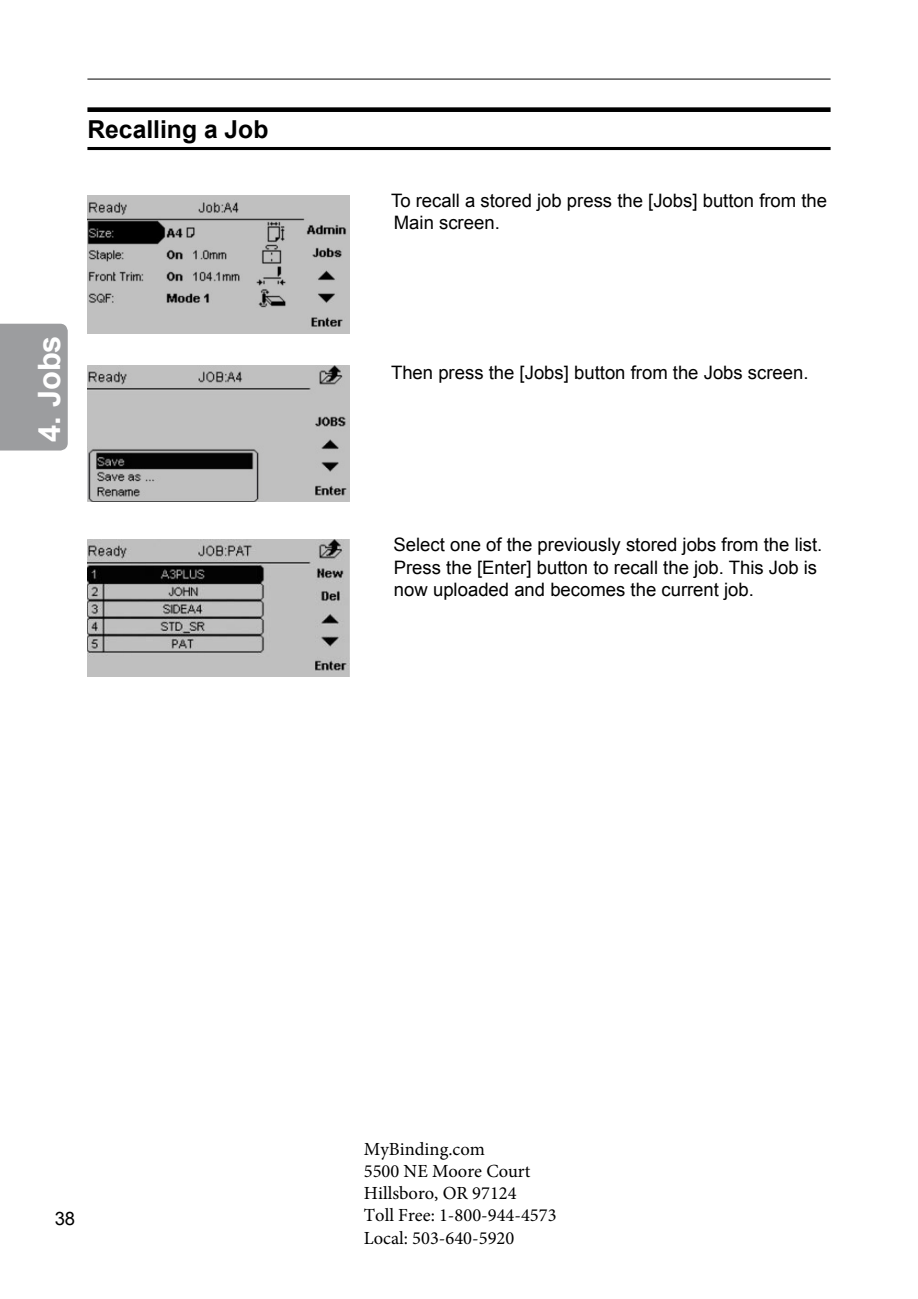
<style>
.page{position:relative;width:918px;height:1299px;background:#fff}
.page>*{position:absolute;margin:0;border:0;box-sizing:border-box;transform-origin:0 0}
.t1{font:700 30.9px "Arial";color:#fff}
.t2{font:700 24.6px "Arial";color:#000}
.t3{font:18.45px/22.2px "Arial";color:#000}
.t4{font:18.45px/22.2px "Minion Pro";color:#000}
</style>
<div class="page">
<hr style="left:87px;top:79px;width:744px;height:1px;background:#000">
<div style="left:0;top:324px;width:68px;height:126px;background:#9c9d9f"></div>
<div style="left:87px;top:107px;width:744px;height:5px;background:#000"></div>
<hr style="left:87px;top:147px;width:744px;height:3px;background:#000">
<img style="left:87px;top:539px;width:263px;height:137px">
<img style="left:87px;top:365px;width:263px;height:137px">
<img style="left:87px;top:195px;width:263px;height:138px">
<h2 class="t2" style="left:87px;top:113px;width:183px">Recalling a Job</h2>
<h1 class="t1" style="left:29px;top:442px;width:108px;rotate:-90deg">4. Jobs</h1>
<p class="t3" style="left:391px;top:189px;width:438px">To recall a stored job press the [Jobs] button from the<br>Main screen.</p>
<p class="t3" style="left:391px;top:361px;width:419px">Then press the [Jobs] button from the Jobs screen.</p>
<p class="t3" style="left:394px;top:534px;width:430px">Select one of the previously stored jobs from the list.<br>Press the [Enter] button to recall the job. This Job is now uploaded and becomes the current job.</p>
<p class="t3" style="left:55px;top:1207px;width:22px">38</p>
<p class="t4" style="left:364px;top:1137px;width:194px">MyBinding.com<br>5500 NE Moore Court<br>Hillsboro, OR 97124<br>Toll Free: 1-800-944-4573<br>Local: 503-640-5920</p>
</div>
